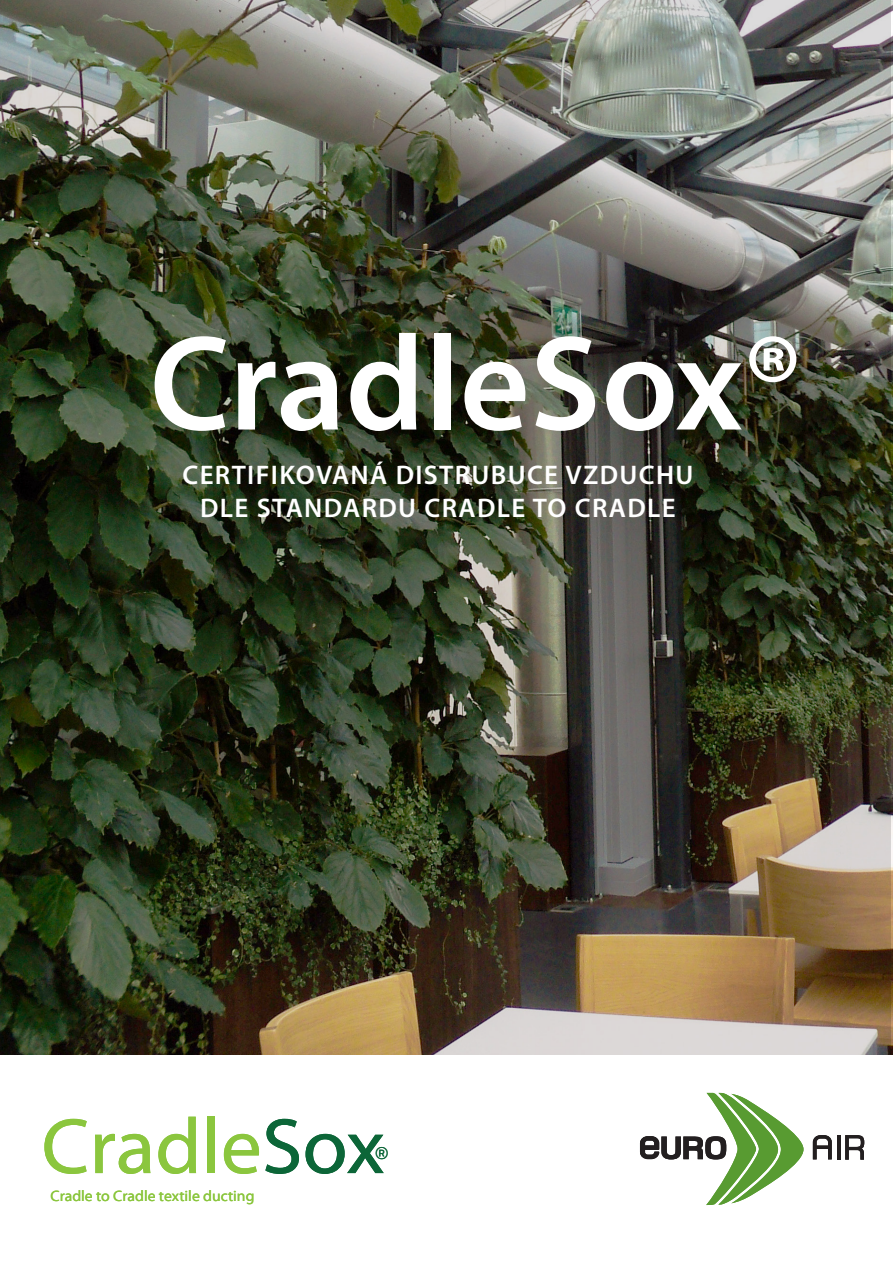
<style>
.page{position:relative;width:893px;height:1263px;background:#fff}
.page>*{position:absolute;margin:0;border:0;box-sizing:border-box;transform-origin:0 0}
.t1{font:600 136.05px "Myriad Pro";color:#fff}
.t2{font:79.2px "Myriad Web Pro";color:#8bc63e}
.t3{font:600 27px/33px "Myriad Pro";letter-spacing:.05em;color:#fff;text-align:center}
.t4{font:300 22.8px "Titillium";color:#0c6638}
.t5{font:15.15px "Myriad Web Pro";color:#8bc63e}
.s1{color:#0c6638}
</style>
<div class="page">
<img style="left:0;top:0;width:891px;height:1054px">
<svg style="left:813px;top:1135px;width:19px;height:24px"></svg>
<hr style="left:837px;top:1135px;width:3px;height:24px;background:#231f20">
<svg style="left:640px;top:1093px;width:163px;height:113px"></svg>
<svg style="left:845px;top:1135px;width:19px;height:25px"></svg>
<p class="t1" style="left:150px;top:297px;width:655px">CradleSox®</p>
<p class="t3" style="left:182px;top:457px;width:513px">CERTIFIKOVANÁ DISTRUBUCE VZDUCHU<br>DLE STANDARDU CRADLE TO CRADLE</p>
<p class="t2" style="left:41px;top:1104px;width:345px">Cradle<span class="s1">Sox</span></p>
<p class="t4" style="left:375px;top:1138px;width:16px">®</p>
<p class="t5" style="left:51px;top:1188px;width:205px">Cradle to Cradle textile ducting</p>
</div>
